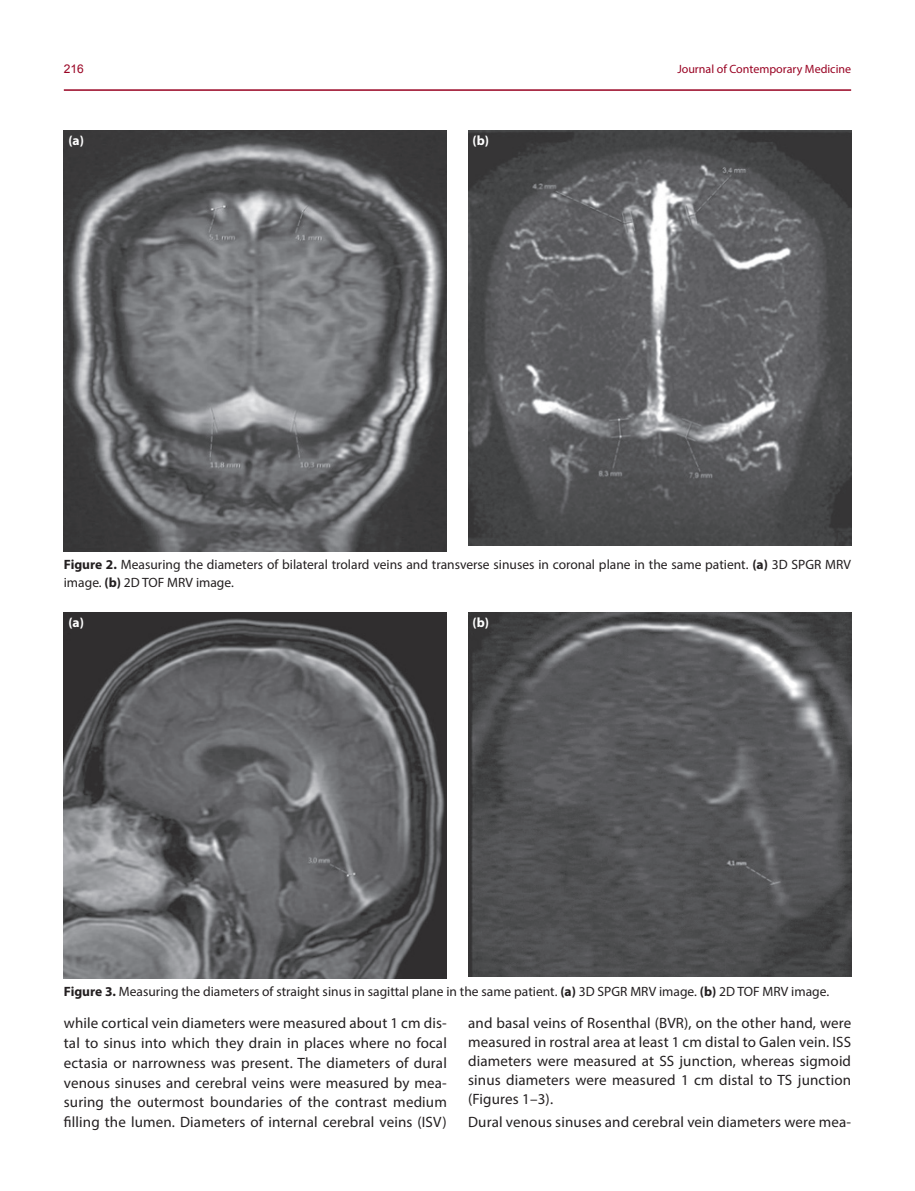
<style>
.page{position:relative;width:915px;height:1191px;background:#fff}
.page>*{position:absolute;margin:0;border:0;box-sizing:border-box;transform-origin:0 0}
.t1{font:15px/19.8px "Myriad Pro";letter-spacing:.01em;color:#231f20;text-align:justify}
.t2{font:13.5px/18px "Myriad Pro";color:#231f20}
.t3{font:700 13.5px "Myriad Pro";color:#fff}
.t4{font:12px "Myriad Pro";color:#990323}
.t5{font:12px "Arial";color:#990323}
.s1{font-weight:700}
</style>
<div class="page">
<hr style="left:64px;top:89px;width:786px;height:2px;background:#990323">
<img style="left:64px;top:131px;width:382px;height:420px">
<img style="left:468px;top:131px;width:382px;height:414px">
<img style="left:64px;top:613px;width:382px;height:365px">
<img style="left:468px;top:613px;width:382px;height:363px">
<p class="t5" style="left:64px;top:60px;width:22px">216</p>
<p class="t4" style="left:677px;top:61px;width:175px">Journal of Contemporary Medicine</p>
<p class="t3" style="left:68px;top:132px;width:17px">(a)</p>
<p class="t3" style="left:472px;top:132px;width:18px">(b)</p>
<p class="t2" style="left:64px;top:555px;width:788px"><span class="s1">Figure 2.</span> Measuring the diameters of bilateral trolard veins and transverse sinuses in coronal plane in the same patient. <span class="s1">(a)</span> 3D SPGR MRV image. <span class="s1">(b)</span> 2D TOF MRV image.</p>
<p class="t3" style="left:68px;top:614px;width:17px">(a)</p>
<p class="t3" style="left:472px;top:614px;width:18px">(b)</p>
<p class="t2" style="left:64px;top:982px;width:766px"><span class="s1">Figure 3.</span> Measuring the diameters of straight sinus in sagittal plane in the same patient. <span class="s1">(a)</span> 3D SPGR MRV image. <span class="s1">(b)</span> 2D TOF MRV image.</p>
<p class="t1" style="left:64px;top:1013px;width:384px">while cortical vein diameters were measured about 1 cm dis&shy;tal to sinus into which they drain in places where no focal ectasia or narrowness was present. The diameters of dural venous sinuses and cerebral veins were measured by mea&shy;suring the outermost boundaries of the contrast medium filling the lumen. Diameters of internal cerebral veins (ISV)</p>
<p class="t1" style="left:468px;top:1013px;width:384px;line-height:18.9px">and basal veins of Rosenthal (BVR), on the other hand, were measured in rostral area at least 1 cm distal to Galen vein. ISS diameters were measured at SS junction, whereas sigmoid sinus diameters were measured 1 cm distal to TS junction (Figures 1–3).</p>
<p class="t1" style="left:468px;top:1112px;width:384px">Dural venous sinuses and cerebral vein diameters were mea-</p>
</div>
